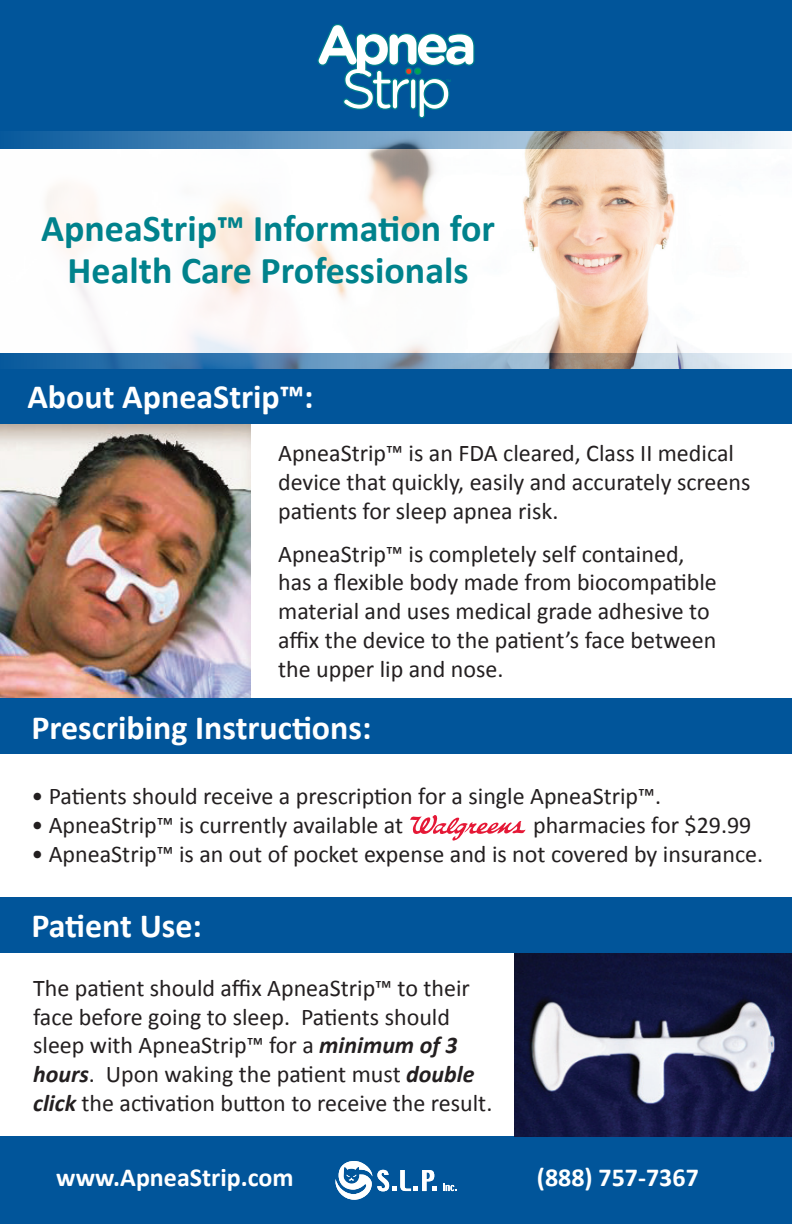
<style>
.page{position:relative;width:792px;height:1224px;background:#fff}
.page>*{position:absolute;margin:0;border:0;box-sizing:border-box;transform-origin:0 0}
.t1{font:700 38px/42px "Calibri";color:#00828c;text-align:center}
.t2{font:700 34px "Calibri";color:#fff}
.t3{font:700 26px "Calibri";color:#fff}
.t4{font:24px/28.8px "Calibri";color:#231f20}
.t5{font:3.8px "Arial Mdm";color:#00828c}
.s1{color:#fff}
.s2{font-weight:700;font-style:italic}
</style>
<div class="page">
<img style="left:0;top:424px;width:251px;height:275px">
<div style="left:0;top:0;width:792px;height:148px;background:#01559a"></div>
<svg style="left:317px;top:24px;width:158px;height:94px"></svg>
<div style="left:0;top:1136px;width:792px;height:88px;background:#01559a"></div>
<svg style="left:443px;top:1183px;width:13px;height:8px"></svg>
<svg style="left:336px;top:1161px;width:101px;height:39px"></svg>
<div style="left:0;top:353px;width:792px;height:71px;background:#01559a"></div>
<div style="left:0;top:699px;width:792px;height:55px;background:#01559a"></div>
<img style="left:514px;top:953px;width:278px;height:183px">
<img style="left:0;top:131px;width:792px;height:238px">
<div style="left:0;top:897px;width:792px;height:56px;background:#01559a"></div>
<svg style="left:410px;top:815px;width:115px;height:26px"></svg>
<p class="t5" style="left:446px;top:78px;width:7px">TM</p>
<h1 class="t1" style="left:41px;top:207px;width:456px">ApneaStrip™ Information for<br>Health Care Professionals</h1>
<h2 class="t2" style="left:27px;top:375px;width:288px">About ApneaStrip™:</h2>
<p class="t4" style="left:278px;top:439px;width:474px">ApneaStrip™ is an FDA cleared, Class II medical device that quickly, easily and accurately screens patients for sleep apnea risk.</p>
<p class="t4" style="left:278px;top:539px;width:440px">ApneaStrip™ is completely self contained, has a flexible body made from biocompatible material and uses medical grade adhesive to affix the device to the patient’s face between the upper lip and nose.</p>
<h2 class="t2" style="left:31px;top:706px;width:342px">Prescribing Instructions:</h2>
<p class="t4" style="left:31px;top:782px;width:631px">• Patients should receive a prescription for a single ApneaStrip™.</p>
<p class="t4" style="left:31px;top:811px;width:722px">• ApneaStrip™ is currently available at <span class="s1">Walgreens</span> pharmacies for $29.99</p>
<p class="t4" style="left:31px;top:839px;width:733px">• ApneaStrip™ is an out of pocket expense and is not covered by insurance.</p>
<h2 class="t2" style="left:31px;top:904px;width:172px">Patient Use:</h2>
<p class="t4" style="left:33px;top:974px;width:461px">The patient should affix ApneaStrip™ to their face before going to sleep. Patients should sleep with ApneaStrip™ for a <span class="s2">minimum of 3 hours</span>. Upon waking the patient must <span class="s2">double click</span> the activation button to receive the result.</p>
<p class="t3" style="left:56px;top:1161px;width:239px">www.ApneaStrip.com</p>
<p class="t3" style="left:537px;top:1161px;width:163px">(888) 757-7367</p>
</div>
